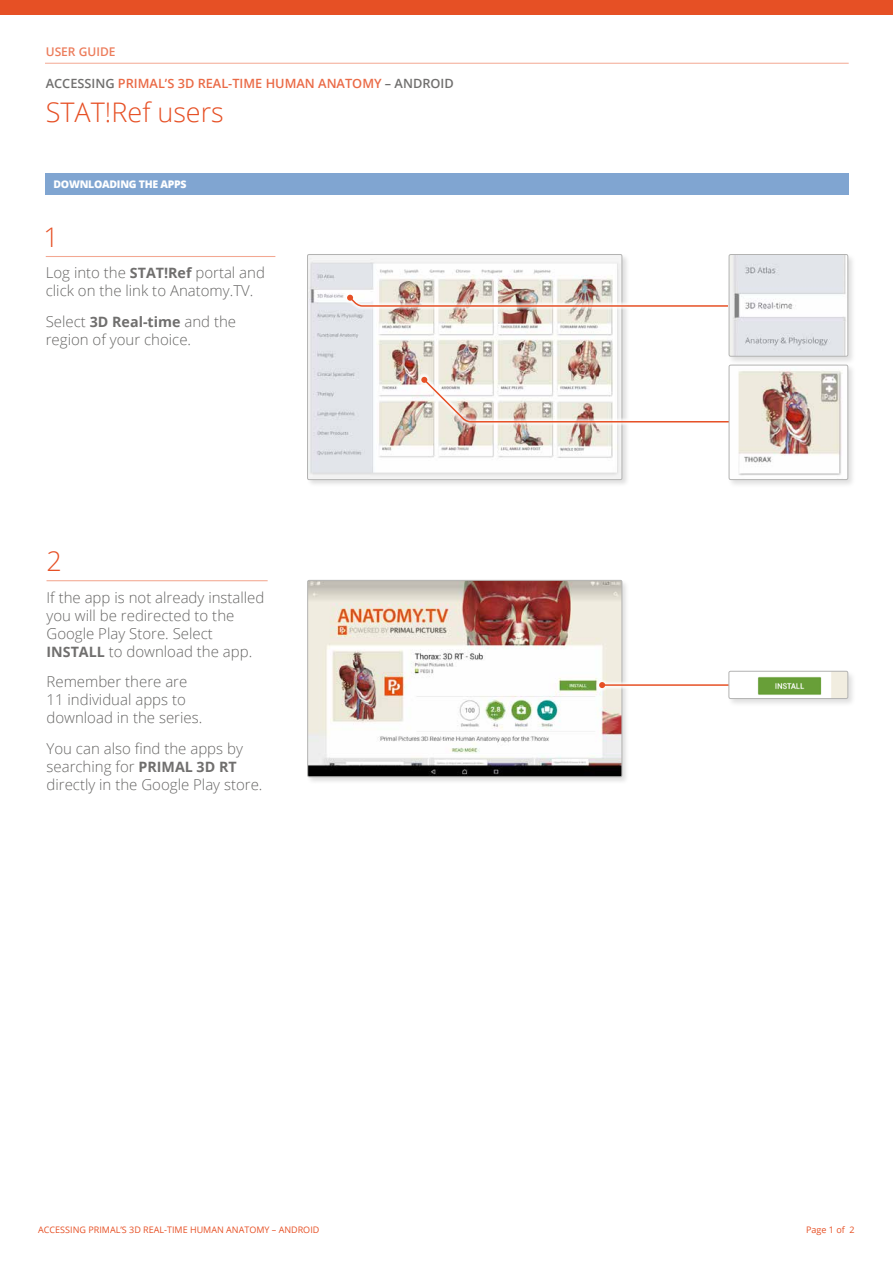
<style>
.page{position:relative;width:893px;height:1263px;background:#fff}
.page>*{position:absolute;margin:0;border:0;box-sizing:border-box;transform-origin:0 0}
.t1{font:300 27px "Open Sans";color:#e65025}
.t2{font:300 15px/18px "Open Sans";color:#676665}
.t3{font:600 12.75px "Open Sans";color:#ea6a46}
.t4{font:600 12px "Open Sans";color:#ec7c5b}
.t5{font:800 10.5px "Open Sans";letter-spacing:-.025em;color:#fff}
.t6{font:9px "Open Sans";color:#e65025}
.s1{color:#706f6e}
.s2{font-weight:700;font-size:14.25px;color:#706f6e}
</style>
<div class="page">
<div style="left:0;top:0;width:893px;height:15px;background:#e65025"></div>
<div style="left:41px;top:59px;width:812px;height:9px;background:#fff;opacity:.54"></div>
<hr style="left:45px;top:63px;width:804px;height:1px;background:#f3a892">
<hr style="left:46px;top:256px;width:229px;height:1px;background:#f3a892">
<div style="left:45px;top:174px;width:804px;height:21px;background:#80a5d1"></div>
<hr style="left:47px;top:580px;width:221px;height:1px;background:#f3a892">
<div style="left:306px;top:579px;width:323px;height:205px;background:#000;opacity:.13"></div>
<img style="left:309px;top:582px;width:311px;height:193px">
<div style="left:307px;top:580px;width:315px;height:197px;border:1px solid #b3b3b2;border-radius:2px"></div>
<div style="left:595px;top:678px;width:180px;height:14px;background:#fff"></div>
<hr style="left:602px;top:684px;width:169px;height:2px;background:#e65025">
<svg style="left:599px;top:682px;width:6px;height:6px"></svg>
<div style="left:306px;top:253px;width:324px;height:234px;background:#000;opacity:.13"></div>
<img style="left:309px;top:256px;width:311px;height:222px">
<div style="left:307px;top:254px;width:315px;height:226px;border:1px solid #b3b3b2;border-radius:2px"></div>
<div style="left:343px;top:290px;width:389px;height:20px;background:#fff;opacity:.75"></div>
<img style="left:347px;top:292px;width:381px;height:15px">
<div style="left:417px;top:373px;width:316px;height:54px;background:#fff;opacity:.75"></div>
<svg style="left:421px;top:377px;width:307px;height:46px"></svg>
<div style="left:728px;top:253px;width:129px;height:112px;background:#000;opacity:.13"></div>
<img style="left:729px;top:254px;width:119px;height:102px">
<div style="left:729px;top:254px;width:119px;height:102px;border:1px solid #b3b3b2;border-radius:2px"></div>
<div style="left:728px;top:364px;width:129px;height:124px;background:#000;opacity:.13"></div>
<img style="left:729px;top:365px;width:119px;height:115px">
<div style="left:729px;top:365px;width:119px;height:115px;border:1px solid #b3b3b2;border-radius:2px"></div>
<div style="left:727px;top:670px;width:130px;height:37px;background:#000;opacity:.13"></div>
<img style="left:729px;top:671px;width:119px;height:26px">
<div style="left:729px;top:671px;width:119px;height:28px;border:1px solid #b3b3b2;border-radius:2px"></div>
<p class="t4" style="left:46px;top:43px;width:71px">USER GUIDE</p>
<p class="t3" style="left:46px;top:75px;width:410px"><span class="s1">ACCESSING</span> PRIMAL’S 3D REAL-TIME HUMAN ANATOMY <span class="s1">– ANDROID</span></p>
<h1 class="t1" style="left:46px;top:94px;width:180px">STAT!Ref users</h1>
<p class="t5" style="left:54px;top:176px;width:135px">DOWNLOADING THE APPS</p>
<h1 class="t1" style="left:43px;top:218px;width:17px">1</h1>
<p class="t2" style="left:46px;top:263px;width:221px">Log into the <span class="s2">STAT!Ref</span> portal and click on the link to Anatomy.TV.</p>
<p class="t2" style="left:46px;top:312px;width:192px">Select <span class="s2">3D Real-time</span> and the region of your choice.</p>
<h1 class="t1" style="left:46px;top:543px;width:17px">2</h1>
<p class="t2" style="left:47px;top:588px;width:219px">If the app is not already installed you will be redirected to the<br>Google Play Store. Select<br><span class="s2">INSTALL</span> to download the app.</p>
<p class="t2" style="left:47px;top:672px;width:157px">Remember there are<br>11 individual apps to download in the series.</p>
<p class="t2" style="left:47px;top:739px;width:218px">You can also find the apps by searching for <span class="s2">PRIMAL 3D RT </span>directly in the Google Play store.</p>
<p class="t6" style="left:38px;top:1224px;width:283px">ACCESSING PRIMAL’S 3D REAL-TIME HUMAN ANATOMY – ANDROID</p>
<p class="t6" style="left:806px;top:1224px;width:50px">Page 1 of 2</p>
</div>
